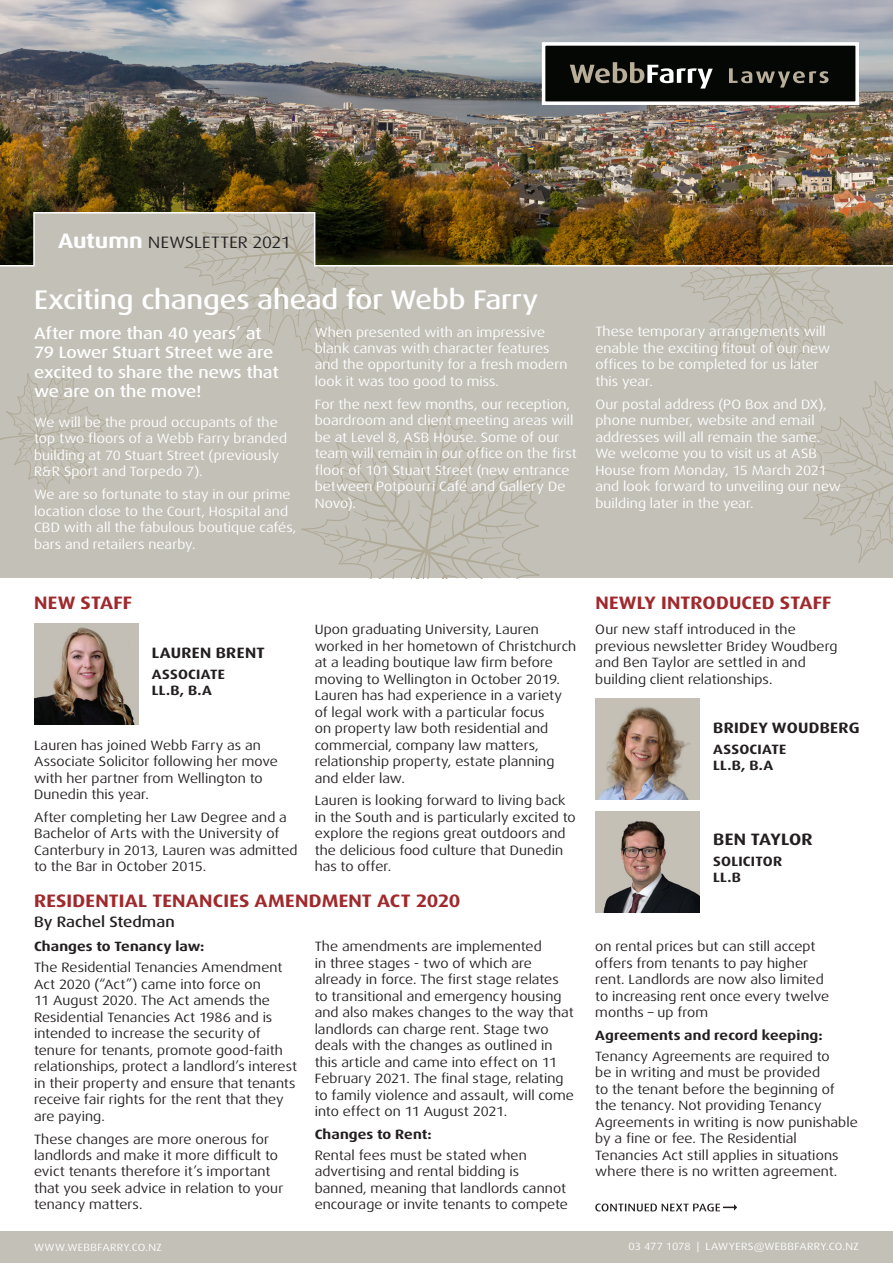
<style>
.page{position:relative;width:893px;height:1263px;background:#fff}
.page>*{position:absolute;margin:0;border:0;box-sizing:border-box;transform-origin:0 0}
.t1{font:500 expanded 27px "Dax Pro";letter-spacing:-.005em;color:#fff}
.t2{font:700 expanded 18px "Dax Pro";letter-spacing:.01em;color:#9f292c}
.t3{font:500 expanded 16.5px/19.5px "Dax Pro";letter-spacing:-.005em;color:#fff}
.t4{font:expanded 16.5px "Dax Pro";letter-spacing:.01em;color:#231f20}
.t5{font:700 expanded 16.5px "Dax Pro";letter-spacing:.015em;color:#231f20}
.t6{font:700 expanded 15px "Dax Pro";letter-spacing:.02em;color:#231f20}
.t7{font:500 expanded 15px "Dax Pro";color:#231f20}
.t8{font:expanded 13.5px/16.5px "Dax Pro";letter-spacing:.005em;color:#231f20}
.t9{font:expanded 13.5px/16.5px "Dax Pro";letter-spacing:.005em;color:#fff}
.t10{font:700 expanded 13.5px/16.5px "Dax Pro";letter-spacing:.01em;color:#231f20}
.t11{font:expanded 10.5px "Dax Pro";letter-spacing:.03em;color:#fff}
.s1{font-weight:700;font-size:21px;color:#fff}
</style>
<div class="page">
<img style="left:0;top:0;width:893px;height:211px">
<div style="left:0;top:265px;width:893px;height:313px;background:#c2c0b7"></div>
<div style="left:0;top:1231px;width:893px;height:32px;background:#c2c0b7"></div>
<svg style="left:301px;top:409px;width:240px;height:169px"></svg>
<svg style="left:803px;top:381px;width:90px;height:182px"></svg>
<svg style="left:681px;top:267px;width:162px;height:101px"></svg>
<svg style="left:184px;top:267px;width:201px;height:102px"></svg>
<svg style="left:0;top:373px;width:109px;height:120px"></svg>
<svg style="left:0;top:211px;width:893px;height:56px;background:#786846"></svg>
<img style="left:595px;top:811px;width:104px;height:101px">
<img style="left:595px;top:698px;width:104px;height:102px">
<img style="left:34px;top:623px;width:104px;height:102px">
<svg style="left:540px;top:40px;width:321px;height:67px;background:#3f403d"></svg>
<svg style="left:595px;top:1203px;width:142px;height:8px"></svg>
<p class="t4" style="left:58px;top:232px;width:234px"><span class="s1">Autumn</span> NEWSLETTER 2021</p>
<h1 class="t1" style="left:34px;top:282px;width:506px">Exciting changes ahead for Webb Farry</h1>
<p class="t3" style="left:34px;top:324px;width:246px">After more than 40 years’ at<br>79 Lower Stuart Street we are excited to share the news that we are on the move!</p>
<p class="t9" style="left:34px;top:414px;width:255px">We will be the proud occupants of the top two floors of a Webb Farry branded building at 70 Stuart Street (previously R&amp;R Sport and Torpedo 7).</p>
<p class="t9" style="left:34px;top:486px;width:264px">We are so fortunate to stay in our prime location close to the Court, Hospital and CBD with all the fabulous boutique cafés, bars and retailers nearby.</p>
<p class="t9" style="left:315px;top:324px;width:254px">When presented with an impressive blank canvas with character features and the opportunity for a fresh modern look it was too good to miss.</p>
<p class="t9" style="left:315px;top:396px;width:264px">For the next few months, our reception, boardroom and client meeting areas will be at Level 8, ASB House. Some of our team will remain in our office on the first floor of 101 Stuart Street (new entrance between Potpourri Café and Gallery De Novo).</p>
<h2 class="t2" style="left:34px;top:592px;width:100px">NEW STAFF</h2>
<p class="t6" style="left:152px;top:643px;width:114px">LAUREN BRENT</p>
<p class="t10" style="left:152px;top:666px;width:75px">ASSOCIATE<br>LL.B, B.A</p>
<p class="t8" style="left:34px;top:737px;width:245px">Lauren has joined Webb Farry as an<br>Associate Solicitor following her move with her partner from Wellington to<br>Dunedin this year.</p>
<p class="t8" style="left:34px;top:809px;width:265px">After completing her Law Degree and a Bachelor of Arts with the University of Canterbury in 2013, Lauren was admitted to the Bar in October 2015.</p>
<p class="t8" style="left:315px;top:621px;width:263px">Upon graduating University, Lauren worked in her hometown of Christchurch at a leading boutique law firm before moving to Wellington in October 2019.<br>Lauren has had experience in a variety of legal work with a particular focus<br>on property law both residential and commercial, company law matters, relationship property, estate planning and elder law.</p>
<p class="t8" style="left:315px;top:793px;width:263px">Lauren is looking forward to living back in the South and is particularly excited to explore the regions great outdoors and the delicious food culture that Dunedin has to offer.</p>
<h2 class="t2" style="left:34px;top:889px;width:428px">RESIDENTIAL TENANCIES AMENDMENT ACT 2020</h2>
<p class="t7" style="left:34px;top:912px;width:142px">By Rachel Stedman</p>
<p class="t10" style="left:34px;top:938px;width:172px">Changes to Tenancy law:</p>
<p class="t8" style="left:34px;top:959px;width:265px">The Residential Tenancies Amendment Act 2020 (“Act”) came into force on<br>11 August 2020. The Act amends the Residential Tenancies Act 1986 and is intended to increase the security of tenure for tenants, promote good-faith relationships, protect a landlord’s interest in their property and ensure that tenants receive fair rights for the rent that they are paying.</p>
<p class="t8" style="left:34px;top:1131px;width:251px">These changes are more onerous for landlords and make it more difficult to evict tenants therefore it’s important that you seek advice in relation to your tenancy matters.</p>
<p class="t8" style="left:315px;top:938px;width:261px">The amendments are implemented<br>in three stages - two of which are already in force. The first stage relates to transitional and emergency housing and also makes changes to the way that landlords can charge rent. Stage two deals with the changes as outlined in this article and came into effect on 11<br>February 2021. The final stage, relating to family violence and assault, will come into effect on 11 August 2021.</p>
<p class="t10" style="left:315px;top:1126px;width:119px">Changes to Rent:</p>
<p class="t8" style="left:315px;top:1147px;width:255px">Rental fees must be stated when advertising and rental bidding is banned, meaning that landlords cannot encourage or invite tenants to compete</p>
<p class="t9" style="left:595px;top:324px;width:236px">These temporary arrangements will enable the exciting fitout of our new offices to be completed for us later this year.</p>
<p class="t9" style="left:595px;top:396px;width:247px">Our postal address (PO Box and DX), phone number, website and email addresses will all remain the same.<br>We welcome you to visit us at ASB<br>House from Monday, 15 March 2021 and look forward to unveiling our new building later in the year.</p>
<h2 class="t2" style="left:595px;top:592px;width:238px">NEWLY INTRODUCED STAFF</h2>
<p class="t8" style="left:595px;top:621px;width:244px">Our new staff introduced in the previous newsletter Bridey Woudberg and Ben Taylor are settled in and building client relationships.</p>
<p class="t6" style="left:713px;top:718px;width:148px">BRIDEY WOUDBERG</p>
<p class="t10" style="left:713px;top:741px;width:75px">ASSOCIATE<br>LL.B, B.A</p>
<p class="t5" style="left:713px;top:829px;width:101px">BEN TAYLOR</p>
<p class="t10" style="left:713px;top:853px;width:71px">SOLICITOR<br>LL.B</p>
<p class="t8" style="left:595px;top:938px;width:235px">on rental prices but can still accept offers from tenants to pay higher rent. Landlords are now also limited to increasing rent once every twelve months – up from</p>
<p class="t10" style="left:595px;top:1027px;width:229px">Agreements and record keeping:</p>
<p class="t8" style="left:595px;top:1048px;width:264px">Tenancy Agreements are required to<br>be in writing and must be provided<br>to the tenant before the beginning of the tenancy. Not providing Tenancy Agreements in writing is now punishable by a fine or fee. The Residential Tenancies Act still applies in situations where there is no written agreement.</p>
<p class="t11" style="left:34px;top:1240px;width:129px">WWW.WEBBFARRY.CO.NZ</p>
<p class="t11" style="left:628px;top:1240px;width:232px">03 477 1078 | LAWYERS@WEBBFARRY.CO.NZ</p>
</div>
